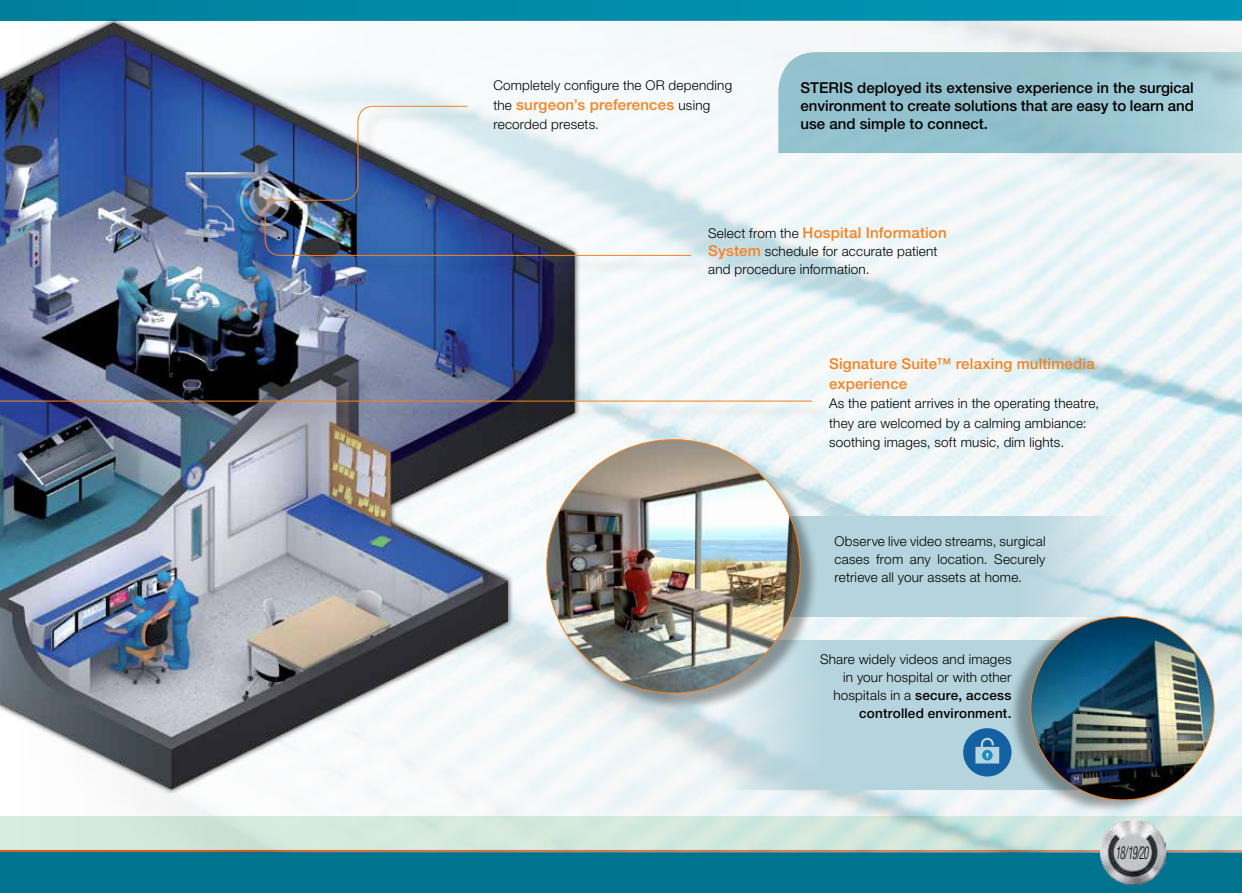
<style>
.page{position:relative;width:1242px;height:893px;background:#fff}
.page>*{position:absolute;margin:0;border:0;box-sizing:border-box;transform-origin:0 0}
.t1{font:italic 300 condensed 18px "Helvetica Neue LT";color:#000;scale:.57 1}
.t2{font:500 15px/18px "Helvetica Neue LT";color:#000;text-align:justify}
.t3{font:500 15px/19.5px "Helvetica Neue LT";letter-spacing:.01em;color:#f58220}
.t4{font:300 13.5px/18px "Helvetica Neue LT";letter-spacing:.015em;color:#000}
.s1{font-weight:300;font-size:13.5px;color:#000}
.s2{font-weight:500;font-size:15px;color:#f58220}
.s3{font-weight:500}
</style>
<div class="page">
<div style="left:0;top:0;width:1242px;height:20px;background:#0091b0"></div>
<div style="left:0;top:850px;width:1242px;height:43px;background:#00748f"></div>
<img style="left:586px;top:20px;width:656px;height:832px">
<img style="left:0;top:0;width:586px;height:853px">
<div style="left:0;top:221px;width:829px;height:199px;background:#000;opacity:.35"></div>
<img style="left:0;top:217px;width:813px;height:185px">
<div style="left:267px;top:219px;width:442px;height:56px;background:#000;opacity:.35"></div>
<img style="left:240px;top:105px;width:452px;height:151px">
<img style="left:1101px;top:820px;width:64px;height:64px">
<svg style="left:778px;top:52px;width:464px;height:101px;background:#98c4cf"></svg>
<svg style="left:819px;top:516px;width:303px;height:100px;background:#bdd8e0"></svg>
<div style="left:721px;top:640px;width:428px;height:150px;background:#b6d4dd"></div>
<div style="left:548px;top:441px;width:271px;height:271px;background:#000;opacity:.35"></div>
<img style="left:547px;top:440px;width:253px;height:253px;border-radius:127px">
<div style="left:1008px;top:613px;width:200px;height:201px;background:#000;opacity:.35"></div>
<img style="left:1030px;top:617px;width:184px;height:183px;border-radius:92px">
<svg style="left:963px;top:728px;width:48px;height:48px"></svg>
<p class="t4" style="left:493px;top:76px;width:240px">Completely configure the OR depending</p>
<p class="t3" style="left:493px;top:95px;width:218px"><span class="s1">the</span> surgeon’s preferences <span class="s1">using</span></p>
<p class="t4" style="left:493px;top:115px;width:107px">recorded presets.</p>
<p class="t2" style="left:800px;top:78px;width:395px">STERIS deployed its extensive experience in the surgical environment to create solutions that are easy to learn and use and simple to connect.</p>
<p class="t3" style="left:708px;top:223px;width:240px"><span class="s1">Select from the</span> Hospital Information</p>
<p class="t4" style="left:708px;top:242px;width:231px"><span class="s2">System</span> schedule for accurate patient and procedure information.</p>
<p class="t3" style="left:829px;top:354px;width:267px">Signature Suite™ relaxing multimedia experience</p>
<p class="t4" style="left:829px;top:393px;width:272px;line-height:19.5px">As the patient arrives in the operating theatre, they are welcomed by a calming ambiance: soothing images, soft music, dim lights.</p>
<p class="t4" style="left:834px;top:532px;width:212px;text-align:justify">Observe live video streams, surgical cases from any location. Securely retrieve all your assets at home.</p>
<p class="t4" style="left:820px;top:649px;width:193px;text-align:right">Share widely videos and images in your hospital or with other hospitals in a <span class="s3">secure, access controlled environment.</span></p>
<h1 class="t1" style="left:1115px;top:842px;width:59px">18/19/20</h1>
</div>
